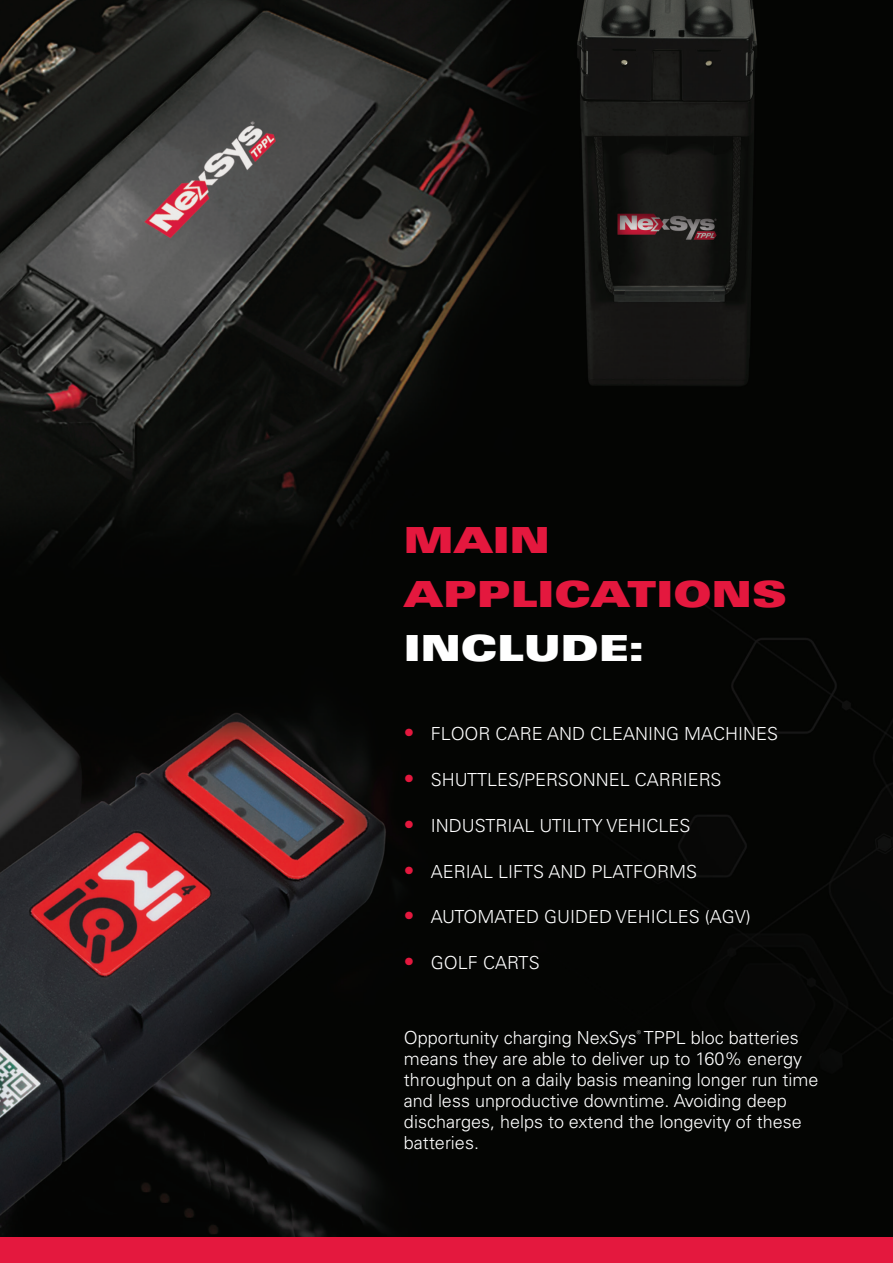
<style>
.page{position:relative;width:893px;height:1263px;background:#fff}
.page>*{position:absolute;margin:0;border:0;box-sizing:border-box;transform-origin:0 0}
.t1{font:36px/54px "Univers LT Pro X Black Ext";color:#e4183e}
.t2{font:36px "Univers LT Pro X Black Ext";color:#fff}
.t3{font:300 18px/21px "Univers LT Pro 45";color:#fff}
.s1{font-size:21px;color:#e4183e}
</style>
<div class="page">
<img style="left:0;top:0;width:893px;height:1238px">
<div style="left:0;top:1238px;width:893px;height:25px;background:#e4183e"></div>
<h1 class="t1" style="left:404px;top:513px;width:385px">MAIN<br>APPLICATIONS</h1>
<h1 class="t2" style="left:404px;top:626px;width:242px">INCLUDE:</h1>
<p class="t3" style="left:404px;top:723px;width:376px"><span class="s1">•</span> FLOOR CARE AND CLEANING MACHINES</p>
<p class="t3" style="left:404px;top:769px;width:319px"><span class="s1">•</span> SHUTTLES/PERSONNEL CARRIERS</p>
<p class="t3" style="left:404px;top:814px;width:288px"><span class="s1">•</span> INDUSTRIAL UTILITY VEHICLES</p>
<p class="t3" style="left:404px;top:860px;width:295px"><span class="s1">•</span> AERIAL LIFTS AND PLATFORMS</p>
<p class="t3" style="left:404px;top:906px;width:348px"><span class="s1">•</span> AUTOMATED GUIDED VEHICLES (AGV)</p>
<p class="t3" style="left:404px;top:952px;width:137px"><span class="s1">•</span> GOLF CARTS</p>
<p class="t3" style="left:404px;top:1027px;width:416px">Opportunity charging NexSys<sup>®</sup> TPPL bloc batteries means they are able to deliver up to 160% energy throughput on a daily basis meaning longer run time and less unproductive downtime. Avoiding deep discharges, helps to extend the longevity of these batteries.</p>
</div>
